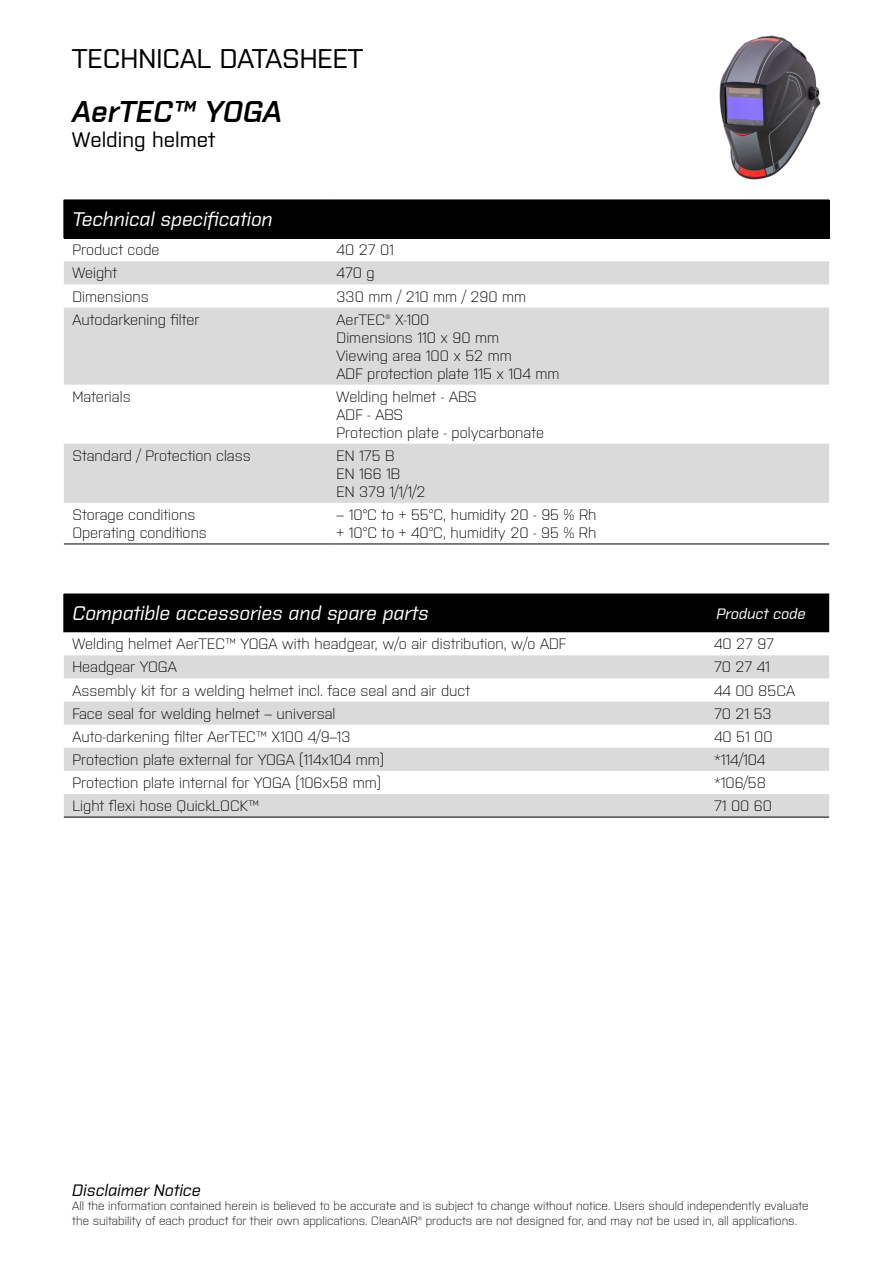
<style>
.page{position:relative;width:893px;height:1263px;background:#fff}
.page>*{position:absolute;margin:0;border:0;box-sizing:border-box;transform-origin:0 0}
.t1{font:italic 600 30px "Purista";color:#000}
.t2{font:500 27px "Purista";color:#000}
.t3{font:500 21px "Purista";color:#000}
.t4{font:italic 500 19.65px "Purista";color:#fff}
.t5{font:italic 500 16.5px "Purista";color:#000}
.t6{font:300 15px/18px "Purista";color:#000}
.t7{font:italic 500 15px "Purista";color:#fff}
.t8{font:300 12px/14.4px "Purista";color:#000}
</style>
<div class="page">
<div style="left:64px;top:200px;width:765px;height:38px;background:#000"></div>
<svg style="left:64px;top:261px;width:765px;height:242px;fill:#dadada"></svg>
<hr style="left:64px;top:544px;width:267px;height:1px;background:#000">
<hr style="left:331px;top:544px;width:498px;height:1px;background:#000">
<div style="left:65px;top:595px;width:764px;height:37px;background:#000"></div>
<svg style="left:64px;top:655px;width:765px;height:162px;fill:#dadada"></svg>
<hr style="left:64px;top:594px;width:644px;height:1px;background:#000">
<hr style="left:64px;top:594px;width:1px;height:38px;background:#000">
<hr style="left:708px;top:594px;width:121px;height:1px;background:#000">
<hr style="left:64px;top:817px;width:644px;height:1px;background:#000">
<hr style="left:708px;top:817px;width:121px;height:1px;background:#000">
<img style="left:719px;top:35px;width:102px;height:145px">
<h2 class="t2" style="left:72px;top:39px;width:292px">TECHNICAL DATASHEET</h2>
<h1 class="t1" style="left:72px;top:89px;width:211px">AerTEC™ YOGA</h1>
<h3 class="t3" style="left:72px;top:124px;width:145px">Welding helmet</h3>
<h3 class="t4" style="left:72px;top:205px;width:202px">Technical specification</h3>
<p class="t6" style="left:72px;top:240px;width:89px">Product code</p>
<p class="t6" style="left:337px;top:240px;width:59px">40 27 01</p>
<p class="t6" style="left:72px;top:263px;width:46px">Weight</p>
<p class="t6" style="left:337px;top:263px;width:40px">470 g</p>
<p class="t6" style="left:72px;top:286px;width:78px">Dimensions</p>
<p class="t6" style="left:337px;top:286px;width:191px">330 mm / 210 mm / 290 mm</p>
<p class="t6" style="left:72px;top:309px;width:129px">Autodarkening filter</p>
<p class="t6" style="left:337px;top:309px;width:224px">AerTEC® X-100<br>Dimensions 110 x 90 mm<br>Viewing area 100 x 52 mm<br>ADF protection plate 115 x 104 mm</p>
<p class="t6" style="left:72px;top:386px;width:60px">Materials</p>
<p class="t6" style="left:337px;top:386px;width:209px">Welding helmet - ABS<br>ADF - ABS<br>Protection plate - polycarbonate</p>
<p class="t6" style="left:72px;top:445px;width:180px">Standard / Protection class</p>
<p class="t6" style="left:337px;top:445px;width:90px">EN 175 B<br>EN 166 1B<br>EN 379 1/1/1/2</p>
<p class="t6" style="left:72px;top:504px;width:136px">Storage conditions<br>Operating conditions</p>
<p class="t6" style="left:337px;top:504px;width:261px">– 10°C to + 55°C, humidity 20 - 95 % Rh + 10°C to + 40°C, humidity 20 - 95 % Rh</p>
<h3 class="t4" style="left:72px;top:599px;width:358px">Compatible accessories and spare parts</h3>
<p class="t7" style="left:716px;top:602px;width:91px">Product code</p>
<p class="t6" style="left:72px;top:634px;width:495px">Welding helmet AerTEC™ YOGA with headgear, w/o air distribution, w/o ADF</p>
<p class="t6" style="left:714px;top:634px;width:62px">40 27 97</p>
<p class="t6" style="left:72px;top:657px;width:106px">Headgear YOGA</p>
<p class="t6" style="left:714px;top:657px;width:57px">70 27 41</p>
<p class="t6" style="left:72px;top:680px;width:399px">Assembly kit for a welding helmet incl. face seal and air duct</p>
<p class="t6" style="left:714px;top:680px;width:83px">44 00 85CA</p>
<p class="t6" style="left:72px;top:703px;width:265px">Face seal for welding helmet – universal</p>
<p class="t6" style="left:714px;top:703px;width:59px">70 21 53</p>
<p class="t6" style="left:72px;top:726px;width:279px">Auto-darkening filter AerTEC™ X100 4/9–13</p>
<p class="t6" style="left:714px;top:726px;width:60px">40 51 00</p>
<p class="t6" style="left:72px;top:749px;width:313px">Protection plate external for YOGA (114x104 mm)</p>
<p class="t6" style="left:714px;top:749px;width:53px">*114/104</p>
<p class="t6" style="left:72px;top:772px;width:310px">Protection plate internal for YOGA (106x58 mm)</p>
<p class="t6" style="left:714px;top:772px;width:54px">*106/58</p>
<p class="t6" style="left:72px;top:796px;width:188px">Light flexi hose QuickLOCK™</p>
<p class="t6" style="left:714px;top:796px;width:60px">71 00 60</p>
<p class="t5" style="left:72px;top:1178px;width:130px">Disclaimer Notice</p>
<p class="t8" style="left:72px;top:1198px;width:738px">All the information contained herein is believed to be accurate and is subject to change without notice. Users should independently evaluate the suitability of each product for their own applications. CleanAIR® products are not designed for, and may not be used in, all applications.</p>
</div>
